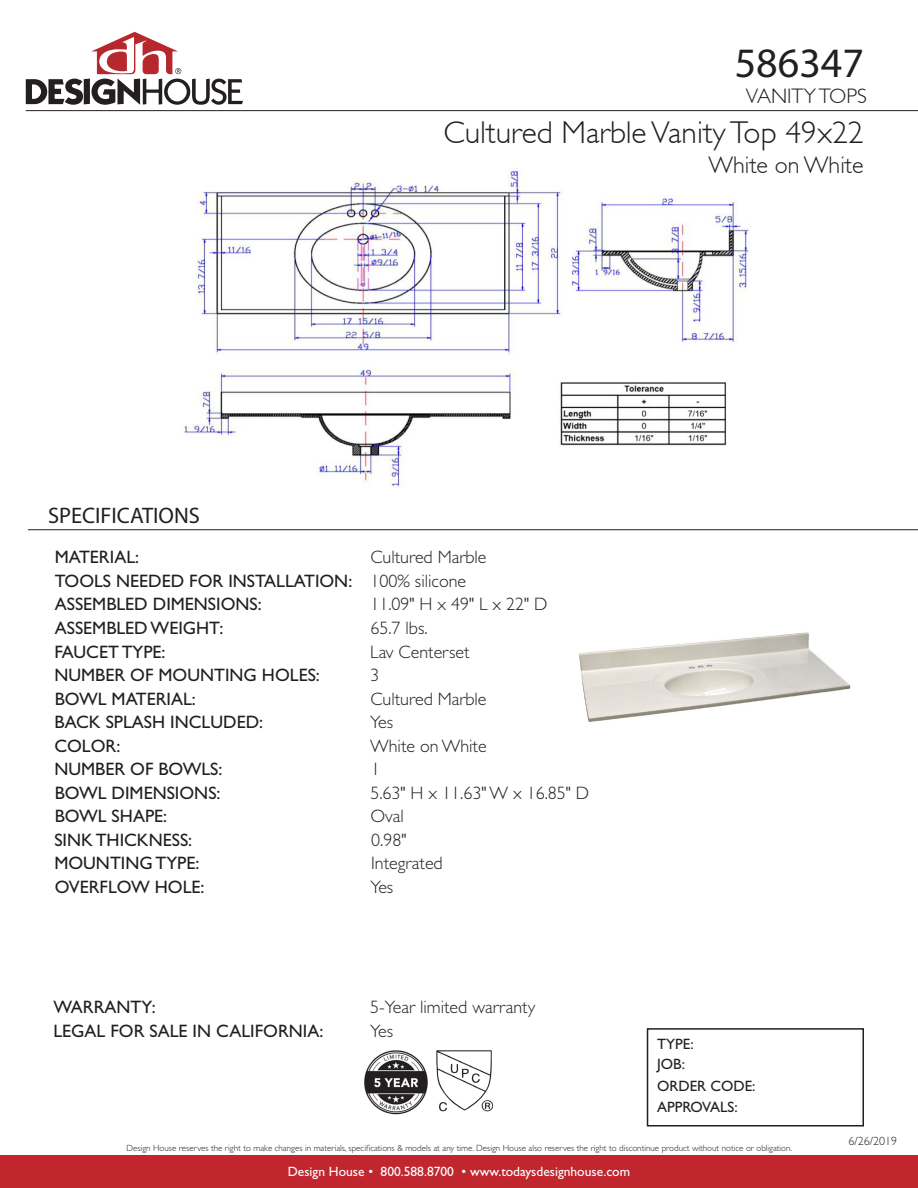
<style>
.page{position:relative;width:918px;height:1188px;background:#fff}
.page>*{position:absolute;margin:0;border:0;box-sizing:border-box;transform-origin:0 0}
.t1{font:42px "Myriad Pro";color:#231f20}
.t2{font:300 31.5px "Gill Sans";color:#231f20}
.t3{font:300 24px "Gill Sans";color:#231f20}
.t4{font:22.5px "Myriad Pro";color:#231f20}
.t5{font:300 21px "Gill Sans";color:#231f20}
.t6{font:18px "Gill Sans Std";color:#231f20}
.t7{font:300 18px "Gill Sans Std";color:#231f20}
.t8{font:15px "Gill Sans Std";color:#231f20}
.t9{font:13.5px "Gill Sans Std";color:#fff}
.t10{font:300 12px "Gill Sans";color:#231f20}
.t11{font:300 9px "Gill Sans Std";color:#231f20}
</style>
<div class="page">
<img style="left:178px;top:111px;width:573px;height:420px">
<div style="left:0;top:1156px;width:918px;height:32px;background:#c1262f"></div>
<svg style="left:26px;top:32px;width:217px;height:73px"></svg>
<img style="left:579px;top:632px;width:272px;height:90px">
<div style="left:647px;top:1028px;width:217px;height:99px;border:2px solid #231f20"></div>
<hr style="left:26px;top:110px;width:892px;height:1px;background:#231f20">
<hr style="left:28px;top:529px;width:890px;height:1px;background:#231f20">
<img style="left:364px;top:1050px;width:64px;height:65px">
<img style="left:436px;top:1050px;width:57px;height:62px">
<p class="t1" style="left:735px;top:37px;width:131px">586347</p>
<p class="t5" style="left:746px;top:84px;width:123px">VANITY TOPS</p>
<p class="t2" style="left:444px;top:115px;width:422px">Cultured Marble Vanity Top 49x22</p>
<p class="t3" style="left:708px;top:152px;width:157px">White on White</p>
<p class="t4" style="left:48px;top:502px;width:154px">SPECIFICATIONS</p>
<p class="t6" style="left:55px;top:546px;width:86px">MATERIAL:</p>
<p class="t6" style="left:55px;top:571px;width:299px">TOOLS NEEDED FOR INSTALLATION:</p>
<p class="t6" style="left:55px;top:594px;width:208px">ASSEMBLED DIMENSIONS:</p>
<p class="t6" style="left:55px;top:618px;width:170px">ASSEMBLED WEIGHT:</p>
<p class="t6" style="left:54px;top:641px;width:113px">FAUCET TYPE:</p>
<p class="t6" style="left:54px;top:665px;width:267px">NUMBER OF MOUNTING HOLES:</p>
<p class="t6" style="left:55px;top:688px;width:143px">BOWL MATERIAL:</p>
<p class="t6" style="left:54px;top:712px;width:210px">BACK SPLASH INCLUDED:</p>
<p class="t6" style="left:54px;top:735px;width:68px">COLOR:</p>
<p class="t6" style="left:54px;top:759px;width:170px">NUMBER OF BOWLS:</p>
<p class="t7" style="left:370px;top:547px;width:118px">Cultured Marble</p>
<p class="t7" style="left:370px;top:571px;width:97px">100% silicone</p>
<p class="t7" style="left:370px;top:594px;width:179px">11.09" H x 49" L x 22" D</p>
<p class="t7" style="left:370px;top:618px;width:59px">65.7 lbs.</p>
<p class="t7" style="left:370px;top:641px;width:101px">Lav Centerset</p>
<p class="t7" style="left:370px;top:665px;width:10px">3</p>
<p class="t7" style="left:370px;top:688px;width:118px">Cultured Marble</p>
<p class="t7" style="left:370px;top:712px;width:24px">Yes</p>
<p class="t7" style="left:370px;top:736px;width:118px">White on White</p>
<p class="t7" style="left:371px;top:759px;width:10px">1</p>
<p class="t6" style="left:55px;top:782px;width:167px">BOWL DIMENSIONS:</p>
<p class="t6" style="left:54px;top:829px;width:139px">SINK THICKNESS:</p>
<p class="t7" style="left:370px;top:783px;width:220px">5.63" H x 11.63" W x 16.85" D</p>
<p class="t7" style="left:371px;top:830px;width:37px">0.98"</p>
<p class="t6" style="left:55px;top:806px;width:114px">BOWL SHAPE:</p>
<p class="t7" style="left:370px;top:806px;width:35px">Oval</p>
<p class="t6" style="left:54px;top:853px;width:147px">MOUNTING TYPE:</p>
<p class="t7" style="left:371px;top:853px;width:73px">Integrated</p>
<p class="t6" style="left:55px;top:876px;width:151px">OVERFLOW HOLE:</p>
<p class="t7" style="left:370px;top:877px;width:24px">Yes</p>
<p class="t6" style="left:53px;top:997px;width:104px">WARRANTY:</p>
<p class="t6" style="left:53px;top:1020px;width:271px">LEGAL FOR SALE IN CALIFORNIA:</p>
<p class="t7" style="left:370px;top:997px;width:166px">5-Year limited warranty</p>
<p class="t7" style="left:370px;top:1021px;width:24px">Yes</p>
<p class="t8" style="left:657px;top:1036px;width:38px">TYPE:</p>
<p class="t8" style="left:657px;top:1055px;width:29px">JOB:</p>
<p class="t8" style="left:657px;top:1078px;width:100px">ORDER CODE:</p>
<p class="t8" style="left:657px;top:1099px;width:82px">APPROVALS:</p>
<p class="t11" style="left:127px;top:1143px;width:667px">Design House reserves the right to make changes in materials, specifications &amp; models at any time. Design House also reserves the right to discontinue product without notice or obligation.</p>
<p class="t9" style="left:288px;top:1164px;width:344px">Design House • 800.588.8700 • www.todaysdesignhouse.com</p>
<p class="t10" style="left:848px;top:1134px;width:50px">6/26/2019</p>
</div>
